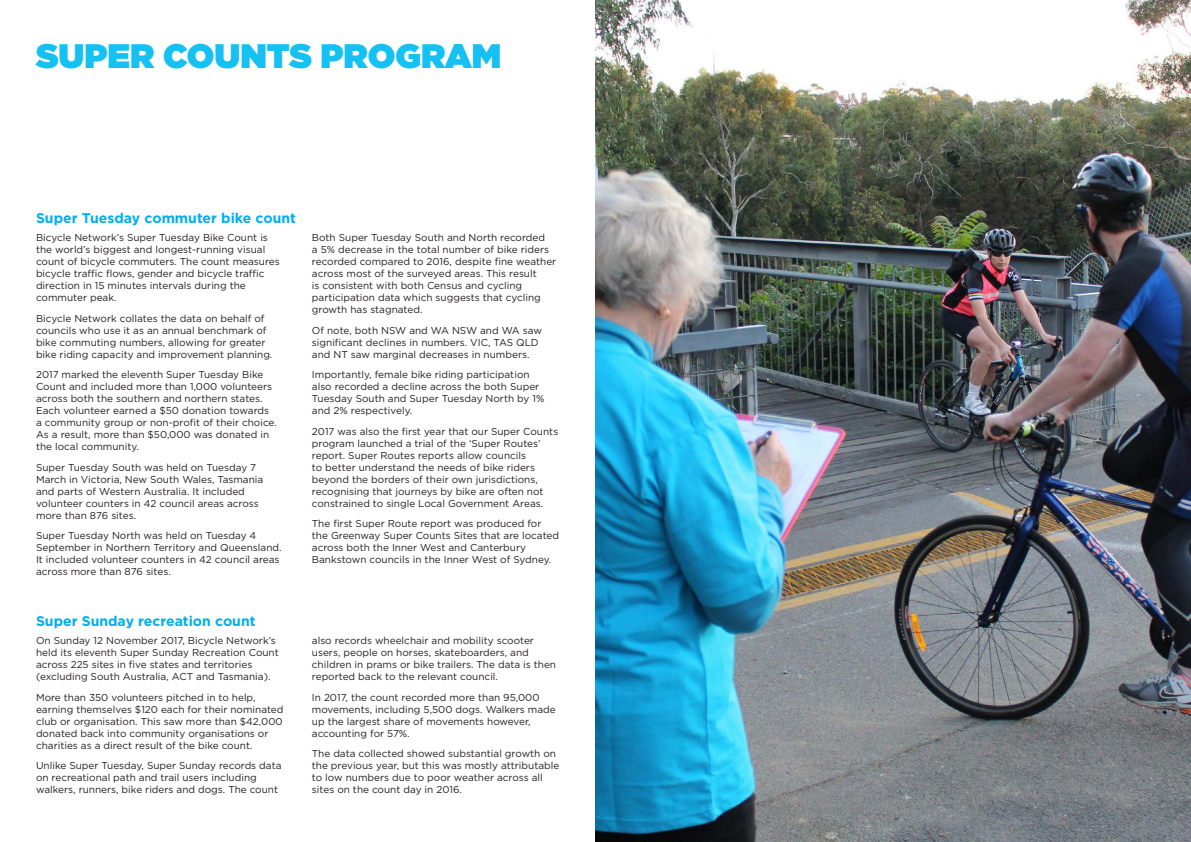
<style>
.page{position:relative;width:1191px;height:842px;background:#fff}
.page>*{position:absolute;margin:0;border:0;box-sizing:border-box;transform-origin:0 0}
.HEAD{font:900 34px "Gotham";color:#15c0f2}
.SUBHEAD_SPAN{font:700 14px "Gotham";color:#00aeef}
.TEXT{font:10px/12px "Gotham";color:#231f20}
</style>
<div class="page">
<img style="left:595px;top:0;width:596px;height:842px">
<p class="HEAD" style="left:36px;top:36px;width:467px">SUPER COUNTS PROGRAM</p>
<p class="SUBHEAD_SPAN" style="left:36px;top:210px;width:261px">Super Tuesday commuter bike count</p>
<p class="TEXT" style="left:36px;top:231px;width:245px">Bicycle Network’s Super Tuesday Bike Count is the world’s biggest and longest-running visual count of bicycle commuters. The count measures bicycle traffic flows, gender and bicycle traffic direction in 15 minutes intervals during the commuter peak.</p>
<p class="TEXT" style="left:36px;top:312px;width:238px">Bicycle Network collates the data on behalf of councils who use it as an annual benchmark of bike commuting numbers, allowing for greater bike riding capacity and improvement planning.</p>
<p class="TEXT" style="left:36px;top:368px;width:242px">2017 marked the eleventh Super Tuesday Bike Count and included more than 1,000 volunteers across both the southern and northern states.<br>Each volunteer earned a $50 donation towards a community group or non-profit of their choice.<br>As a result, more than $50,000 was donated in the local community.</p>
<p class="TEXT" style="left:36px;top:461px;width:229px">Super Tuesday South was held on Tuesday 7<br>March in Victoria, New South Wales, Tasmania and parts of Western Australia. It included volunteer counters in 42 council areas across more than 876 sites.</p>
<p class="TEXT" style="left:36px;top:529px;width:247px">Super Tuesday North was held on Tuesday 4<br>September in Northern Territory and Queensland.<br>It included volunteer counters in 42 council areas across more than 876 sites.</p>
<p class="SUBHEAD_SPAN" style="left:36px;top:613px;width:221px">Super Sunday recreation count</p>
<p class="TEXT" style="left:36px;top:634px;width:244px">On Sunday 12 November 2017, Bicycle Network’s held its eleventh Super Sunday Recreation Count across 225 sites in five states and territories (excluding South Australia, ACT and Tasmania).</p>
<p class="TEXT" style="left:36px;top:691px;width:249px">More than 350 volunteers pitched in to help, earning themselves $120 each for their nominated club or organisation. This saw more than $42,000 donated back into community organisations or charities as a direct result of the bike count.</p>
<p class="TEXT" style="left:36px;top:759px;width:247px">Unlike Super Tuesday, Super Sunday records data on recreational path and trail users including walkers, runners, bike riders and dogs. The count</p>
<p class="TEXT" style="left:312px;top:231px;width:246px">Both Super Tuesday South and North recorded<br>a 5% decrease in the total number of bike riders recorded compared to 2016, despite fine weather across most of the surveyed areas. This result<br>is consistent with both Census and cycling participation data which suggests that cycling growth has stagnated.</p>
<p class="TEXT" style="left:312px;top:324px;width:231px">Of note, both NSW and WA NSW and WA saw significant declines in numbers. VIC, TAS QLD and NT saw marginal decreases in numbers.</p>
<p class="TEXT" style="left:312px;top:368px;width:234px">Importantly, female bike riding participation also recorded a decline across the both Super Tuesday South and Super Tuesday North by 1% and 2% respectively.</p>
<p class="TEXT" style="left:312px;top:425px;width:248px">2017 was also the first year that our Super Counts program launched a trial of the ‘Super Routes’ report. Super Routes reports allow councils<br>to better understand the needs of bike riders beyond the borders of their own jurisdictions, recognising that journeys by bike are often not constrained to single Local Government Areas.</p>
<p class="TEXT" style="left:312px;top:517px;width:249px">The first Super Route report was produced for the Greenway Super Counts Sites that are located across both the Inner West and Canterbury Bankstown councils in the Inner West of Sydney.</p>
<p class="TEXT" style="left:312px;top:634px;width:246px">also records wheelchair and mobility scooter users, people on horses, skateboarders, and children in prams or bike trailers. The data is then reported back to the relevant council.</p>
<p class="TEXT" style="left:312px;top:691px;width:245px">In 2017, the count recorded more than 95,000 movements, including 5,500 dogs. Walkers made up the largest share of movements however, accounting for 57%.</p>
<p class="TEXT" style="left:312px;top:747px;width:249px">The data collected showed substantial growth on the previous year, but this was mostly attributable to low numbers due to poor weather across all sites on the count day in 2016.</p>
</div>
